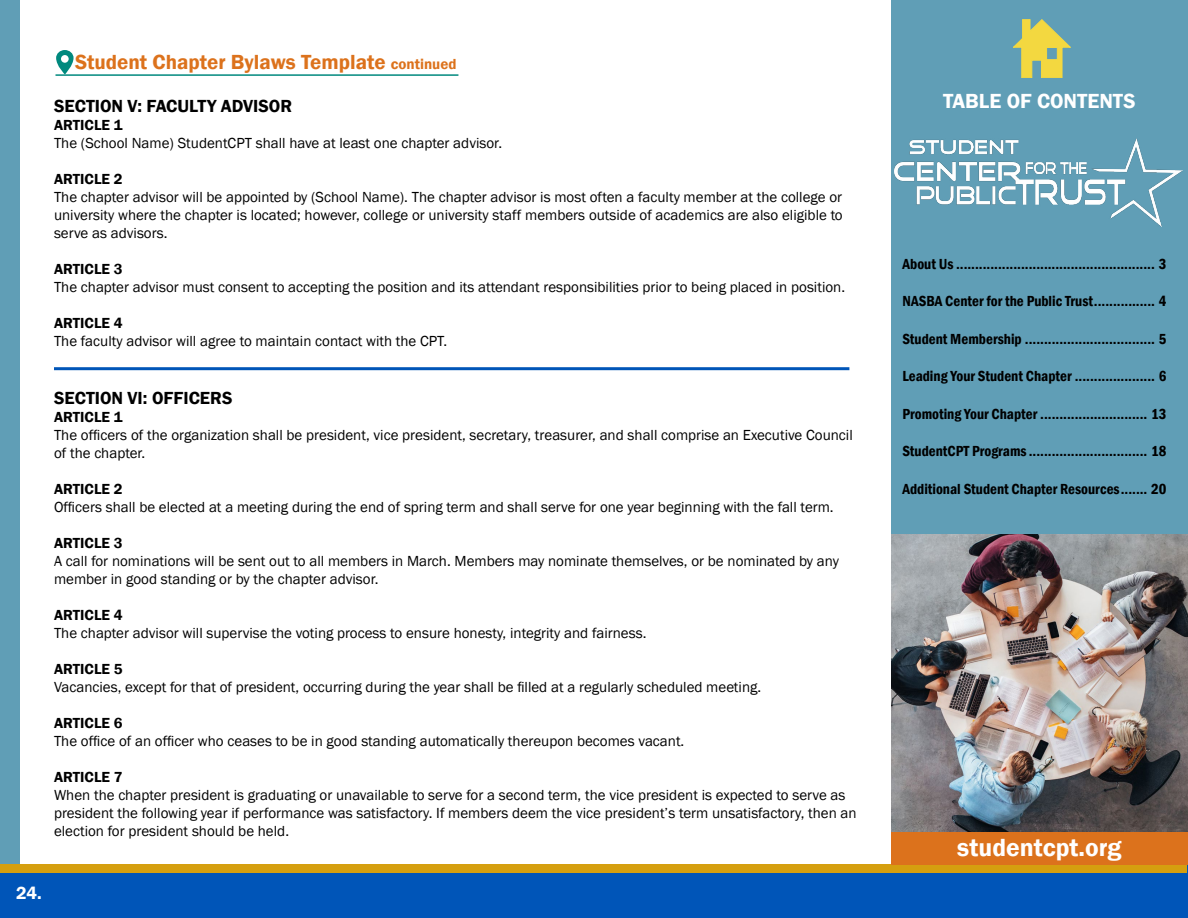
<style>
.page{position:relative;width:1188px;height:918px;background:#fff}
.page>*{position:absolute;margin:0;border:0;box-sizing:border-box;transform-origin:0 0}
.t1{font:600 25.5px "Franklin Gothic";color:#fff}
.t2{font:600 21px "Franklin Gothic";color:#dc721c}
.t3{font:600 21px "Franklin Gothic";color:#fff}
.t4{font:600 18px "Franklin Gothic";color:#000}
.t5{font:600 18px "Franklin Gothic";color:#fff}
.t6{font:15px/18px "Franklin Gothic";color:#000}
.t7{font:600 condensed 15px "Franklin Gothic";color:#000}
.t8{font:600 15px "Franklin Gothic";color:#000}
.s1{font-size:15px}
</style>
<div class="page">
<div style="left:891px;top:0;width:297px;height:918px;background:#609eb6"></div>
<div style="left:0;top:866px;width:1188px;height:52px;background:#0055b8"></div>
<div style="left:0;top:864px;width:1187px;height:9px;background:#d59f0f"></div>
<div style="left:891px;top:831px;width:297px;height:33px;background:#dc721c"></div>
<img style="left:895px;top:138px;width:288px;height:89px">
<img style="left:891px;top:534px;width:297px;height:297px">
<svg style="left:1013px;top:20px;width:57px;height:58px"></svg>
<svg style="left:56px;top:50px;width:18px;height:24px"></svg>
<hr style="left:56px;top:74px;width:402px;height:2px;background:#00897e">
<hr style="left:54px;top:367px;width:795px;height:3px;background:#0055b8">
<div style="left:0;top:0;width:19px;height:864px;background:#609eb6"></div>
<h2 class="t2" style="left:75px;top:49px;width:383px">Student Chapter Bylaws Template <span class="s1">continued</span></h2>
<p class="t4" style="left:54px;top:95px;width:240px">SECTION V: FACULTY ADVISOR</p>
<p class="t8" style="left:54px;top:116px;width:70px">ARTICLE 1</p>
<p class="t6" style="left:54px;top:134px;width:450px">The (School Name) StudentCPT shall have at least one chapter advisor.</p>
<p class="t8" style="left:54px;top:170px;width:70px">ARTICLE 2</p>
<p class="t6" style="left:54px;top:188px;width:790px;text-align:justify">The chapter advisor will be appointed by (School Name). The chapter advisor is most often a faculty member at the college or university where the chapter is located; however, college or university staff members outside of academics are also eligible to serve as advisors.</p>
<p class="t8" style="left:54px;top:260px;width:70px">ARTICLE 3</p>
<p class="t6" style="left:54px;top:278px;width:793px">The chapter advisor must consent to accepting the position and its attendant responsibilities prior to being placed in position.</p>
<p class="t8" style="left:54px;top:314px;width:70px">ARTICLE 4</p>
<p class="t6" style="left:54px;top:332px;width:395px">The faculty advisor will agree to maintain contact with the CPT.</p>
<p class="t4" style="left:54px;top:386px;width:180px">SECTION VI: OFFICERS</p>
<p class="t8" style="left:54px;top:407px;width:70px">ARTICLE 1</p>
<p class="t6" style="left:54px;top:426px;width:800px">The officers of the organization shall be president, vice president, secretary, treasurer, and shall comprise an Executive Council of the chapter.</p>
<p class="t8" style="left:54px;top:479px;width:70px">ARTICLE 2</p>
<p class="t6" style="left:54px;top:498px;width:781px">Officers shall be elected at a meeting during the end of spring term and shall serve for one year beginning with the fall term.</p>
<p class="t8" style="left:54px;top:533px;width:70px">ARTICLE 3</p>
<p class="t6" style="left:54px;top:552px;width:786px">A call for nominations will be sent out to all members in March. Members may nominate themselves, or be nominated by any member in good standing or by the chapter advisor.</p>
<p class="t8" style="left:54px;top:605px;width:70px">ARTICLE 4</p>
<p class="t6" style="left:54px;top:624px;width:594px">The chapter advisor will supervise the voting process to ensure honesty, integrity and fairness.</p>
<p class="t8" style="left:54px;top:659px;width:70px">ARTICLE 5</p>
<p class="t6" style="left:54px;top:678px;width:709px">Vacancies, except for that of president, occurring during the year shall be filled at a regularly scheduled meeting.</p>
<p class="t8" style="left:54px;top:713px;width:70px">ARTICLE 6</p>
<p class="t6" style="left:54px;top:732px;width:632px">The office of an officer who ceases to be in good standing automatically thereupon becomes vacant.</p>
<p class="t8" style="left:54px;top:767px;width:70px">ARTICLE 7</p>
<p class="t6" style="left:54px;top:786px;width:804px">When the chapter president is graduating or unavailable to serve for a second term, the vice president is expected to serve as president the following year if performance was satisfactory. If members deem the vice president’s term unsatisfactory, then an election for president should be held.</p>
<p class="t5" style="left:16px;top:882px;width:27px">24.</p>
<h2 class="t3" style="left:943px;top:88px;width:194px">TABLE OF CONTENTS</h2>
<p class="t7" style="left:902px;top:254px;width:265px">About Us .................................................... 3</p>
<p class="t7" style="left:902px;top:291px;width:265px">NASBA Center for the Public Trust................ 4</p>
<p class="t7" style="left:902px;top:329px;width:265px">Student Membership .................................. 5</p>
<p class="t7" style="left:902px;top:366px;width:265px">Leading Your Student Chapter ..................... 6</p>
<p class="t7" style="left:902px;top:404px;width:265px">Promoting Your Chapter ............................ 13</p>
<p class="t7" style="left:902px;top:441px;width:266px">StudentCPT Programs ............................... 18</p>
<p class="t7" style="left:902px;top:479px;width:265px">Additional Student Chapter Resources....... 20</p>
<h1 class="t1" style="left:957px;top:832px;width:166px">studentcpt.org</h1>
</div>
